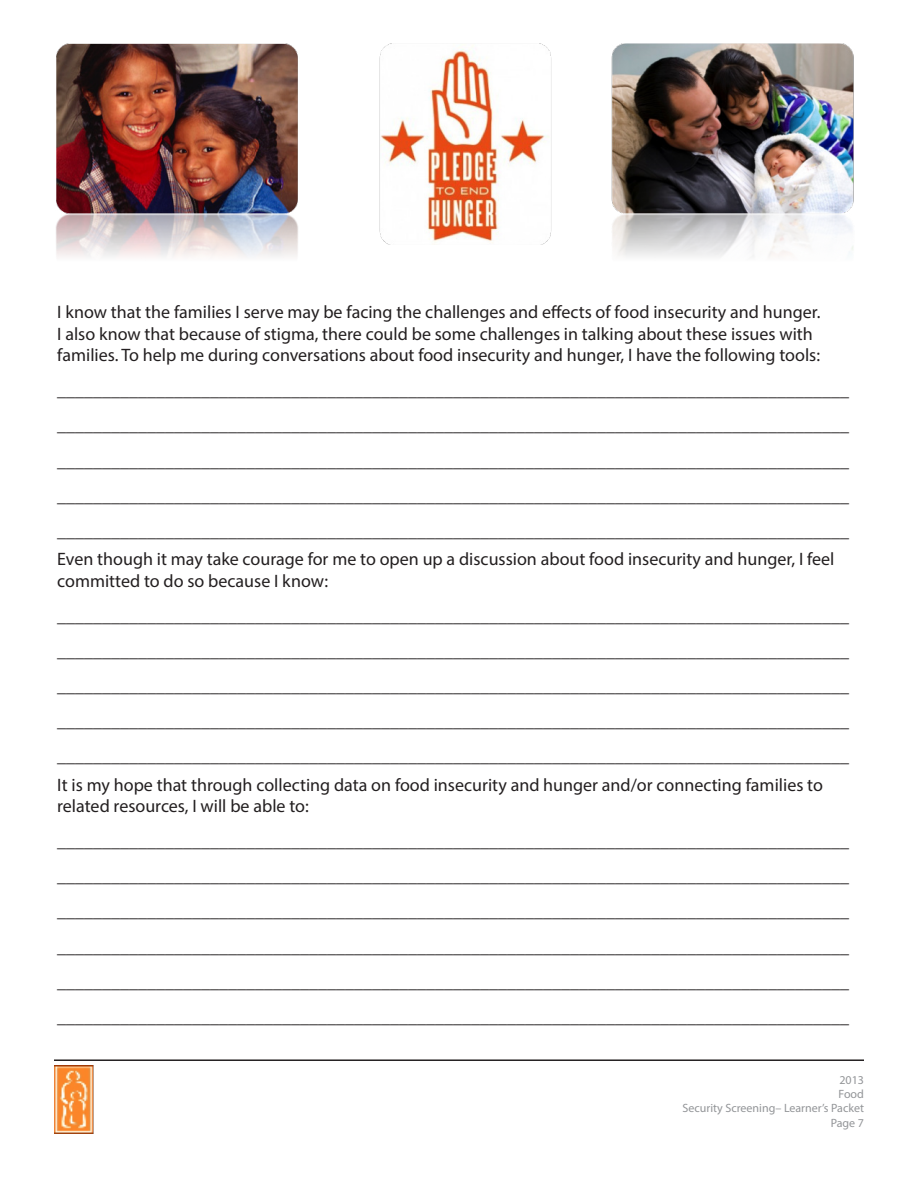
<style>
.page{position:relative;width:918px;height:1188px;background:#fff}
.page>*{position:absolute;margin:0;border:0;box-sizing:border-box;transform-origin:0 0}
.lines{font:18px "Minion Pro";color:#231f20}
.text{font:18px/21.6px "Myriad Pro";color:#231f20}
.t1{font:12px/14.4px "Myriad Pro";color:#939598;text-align:right}
</style>
<div class="page">
<hr style="left:54px;top:1059px;width:810px;height:2px;background:#231f20">
<img style="left:54px;top:1065px;width:40px;height:69px">
<img style="left:56px;top:43px;width:242px;height:214px">
<img style="left:379px;top:43px;width:173px;height:201px">
<img style="left:611px;top:43px;width:243px;height:214px">
<p class="text" style="left:57px;top:301px;width:765px">I know that the families I serve may be facing the challenges and effects of food insecurity and hunger.<br>I also know that because of stigma, there could be some challenges in talking about these issues with families. To help me during conversations about food insecurity and hunger, I have the following tools:</p>
<p class="lines" style="left:57px;top:379px;width:793px">________________________________________________________________________________________</p>
<p class="lines" style="left:57px;top:414px;width:793px">________________________________________________________________________________________</p>
<p class="lines" style="left:57px;top:449px;width:793px">________________________________________________________________________________________</p>
<p class="lines" style="left:57px;top:484px;width:793px">________________________________________________________________________________________</p>
<p class="lines" style="left:57px;top:519px;width:793px">________________________________________________________________________________________</p>
<p class="text" style="left:57px;top:548px;width:779px">Even though it may take courage for me to open up a discussion about food insecurity and hunger, I feel committed to do so because I know:</p>
<p class="lines" style="left:57px;top:604px;width:793px">________________________________________________________________________________________</p>
<p class="lines" style="left:57px;top:639px;width:793px">________________________________________________________________________________________</p>
<p class="lines" style="left:57px;top:674px;width:793px">________________________________________________________________________________________</p>
<p class="lines" style="left:57px;top:709px;width:793px">________________________________________________________________________________________</p>
<p class="lines" style="left:57px;top:744px;width:793px">________________________________________________________________________________________</p>
<p class="text" style="left:57px;top:773px;width:767px">It is my hope that through collecting data on food insecurity and hunger and/or connecting families to related resources, I will be able to:</p>
<p class="lines" style="left:57px;top:829px;width:793px">________________________________________________________________________________________</p>
<p class="lines" style="left:57px;top:865px;width:793px">________________________________________________________________________________________</p>
<p class="lines" style="left:57px;top:900px;width:793px">________________________________________________________________________________________</p>
<p class="lines" style="left:57px;top:935px;width:793px">________________________________________________________________________________________</p>
<p class="lines" style="left:57px;top:970px;width:793px">________________________________________________________________________________________</p>
<p class="lines" style="left:57px;top:1005px;width:793px">________________________________________________________________________________________</p>
<p class="t1" style="left:682px;top:1072px;width:183px">2013<br>Food<br>Security Screening– Learner’s Packet<br>Page 7</p>
</div>
